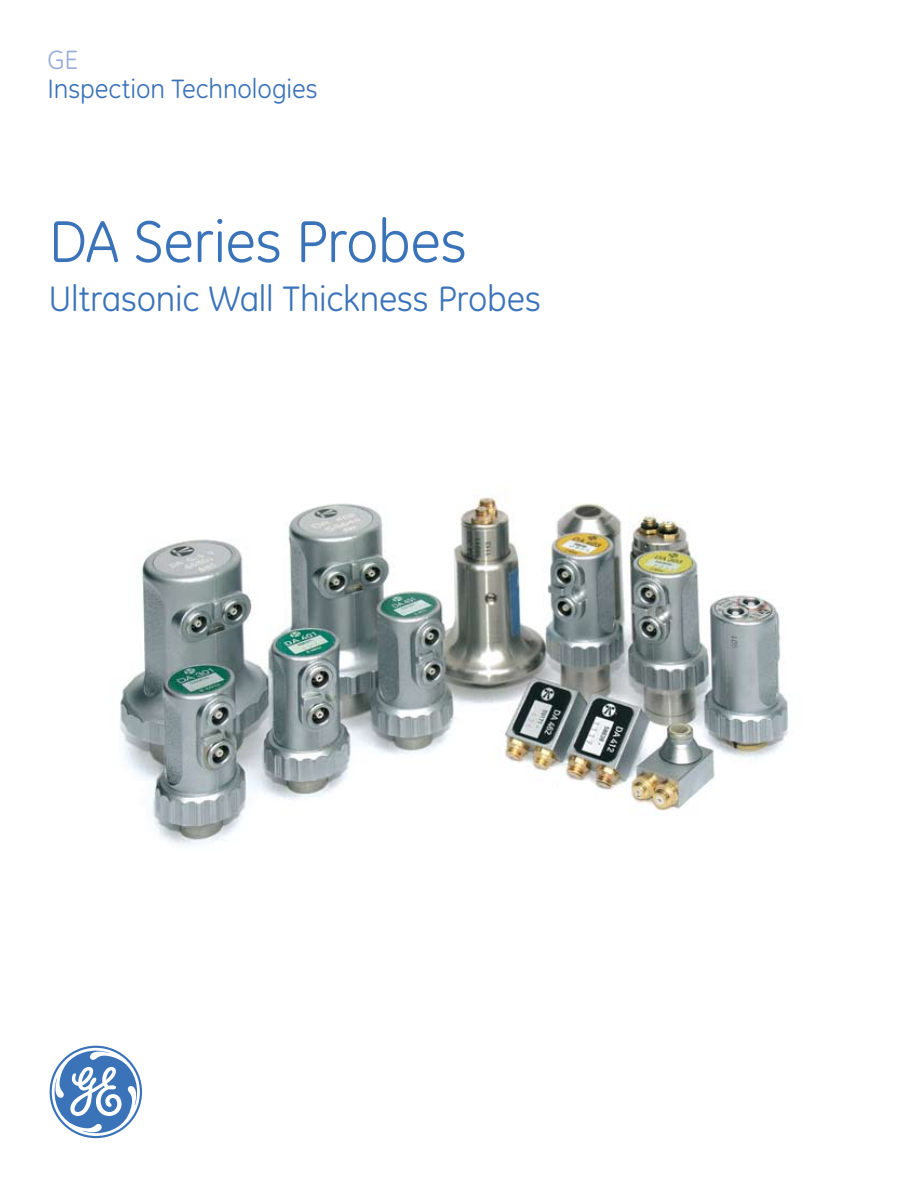
<style>
.page{position:relative;width:918px;height:1188px;background:#fff}
.page>*{position:absolute;margin:0;border:0;box-sizing:border-box;transform-origin:0 0}
.t1{font:60px "GE Inspira";letter-spacing:-.01em;color:#3b73b9}
.t2{font:36px "GE Inspira";letter-spacing:-.01em;color:#3b73b9}
.t3{font:27px "GE Inspira";letter-spacing:-.005em;color:#3b73b9}
.t4{font:27px "GE Inspira";color:#99acd9}
</style>
<div class="page">
<svg style="left:50px;top:1046px;width:92px;height:92px"></svg>
<img style="left:120px;top:495px;width:669px;height:350px">
<p class="t4" style="left:48px;top:44px;width:32px">GE</p>
<p class="t3" style="left:48px;top:73px;width:271px">Inspection Technologies</p>
<h1 class="t1" style="left:49px;top:207px;width:420px">DA Series Probes</h1>
<p class="t2" style="left:49px;top:278px;width:494px">Ultrasonic Wall Thickness Probes</p>
</div>
